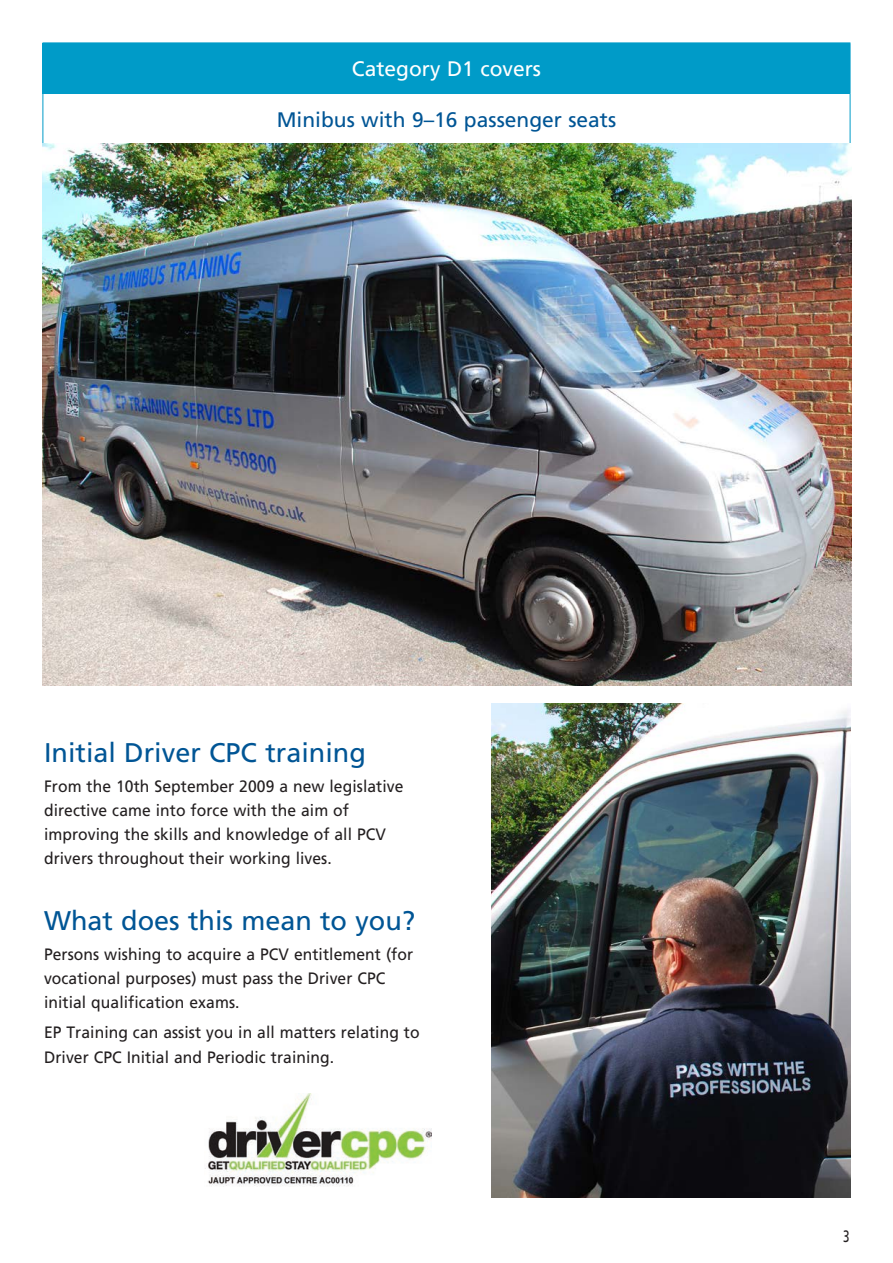
<style>
.page{position:relative;width:893px;height:1263px;background:#fff}
.page>*{position:absolute;margin:0;border:0;box-sizing:border-box;transform-origin:0 0}
.small_heading{font:27px "Frutiger";color:#005595}
.small_heading-2{font:21px "Frutiger";color:#005595}
.small_heading-3{font:21px "Frutiger";color:#fff}
.maintext{font:16.5px/24px "Frutiger";letter-spacing:.005em;color:#231f20;scale:.95 1}
.maintext-2{font:16.5px "Frutiger";letter-spacing:.005em;color:#231f20;scale:.7 1}
</style>
<div class="page">
<div style="left:43px;top:43px;width:807px;height:50px;background:#009bc8"></div>
<hr style="left:43px;top:92px;width:807px;height:2px;background:#009bc8">
<hr style="left:850px;top:43px;width:1px;height:50px;background:#009bc8">
<hr style="left:43px;top:93px;width:1px;height:50px;background:#009bc8">
<hr style="left:850px;top:93px;width:1px;height:50px;background:#009bc8">
<hr style="left:43px;top:143px;width:807px;height:1px;background:#009bc8">
<img style="left:205px;top:1094px;width:227px;height:92px">
<img style="left:43px;top:144px;width:809px;height:542px">
<img style="left:491px;top:704px;width:359px;height:493px">
<p class="small_heading-3" style="left:352px;top:57px;width:191px">Category D1 covers</p>
<p class="small_heading-2" style="left:277px;top:107px;width:341px">Minibus with 9–16 passenger seats</p>
<p class="small_heading" style="left:44px;top:737px;width:323px">Initial Driver CPC training</p>
<p class="maintext" style="left:44px;top:774px;width:380px">From the 10th September 2009 a new legislative directive came into force with the aim of improving the skills and knowledge of all PCV drivers throughout their working lives.</p>
<p class="small_heading" style="left:44px;top:905px;width:373px">What does this mean to you?</p>
<p class="maintext" style="left:44px;top:942px;width:390px">Persons wishing to acquire a PCV entitlement (for vocational purposes) must pass the Driver CPC initial qualification exams.</p>
<p class="maintext" style="left:44px;top:1020px;width:397px">EP Training can assist you in all matters relating to<br>Driver CPC Initial and Periodic training.</p>
<p class="maintext-2" style="left:843px;top:1226px;width:11px">3</p>
</div>
